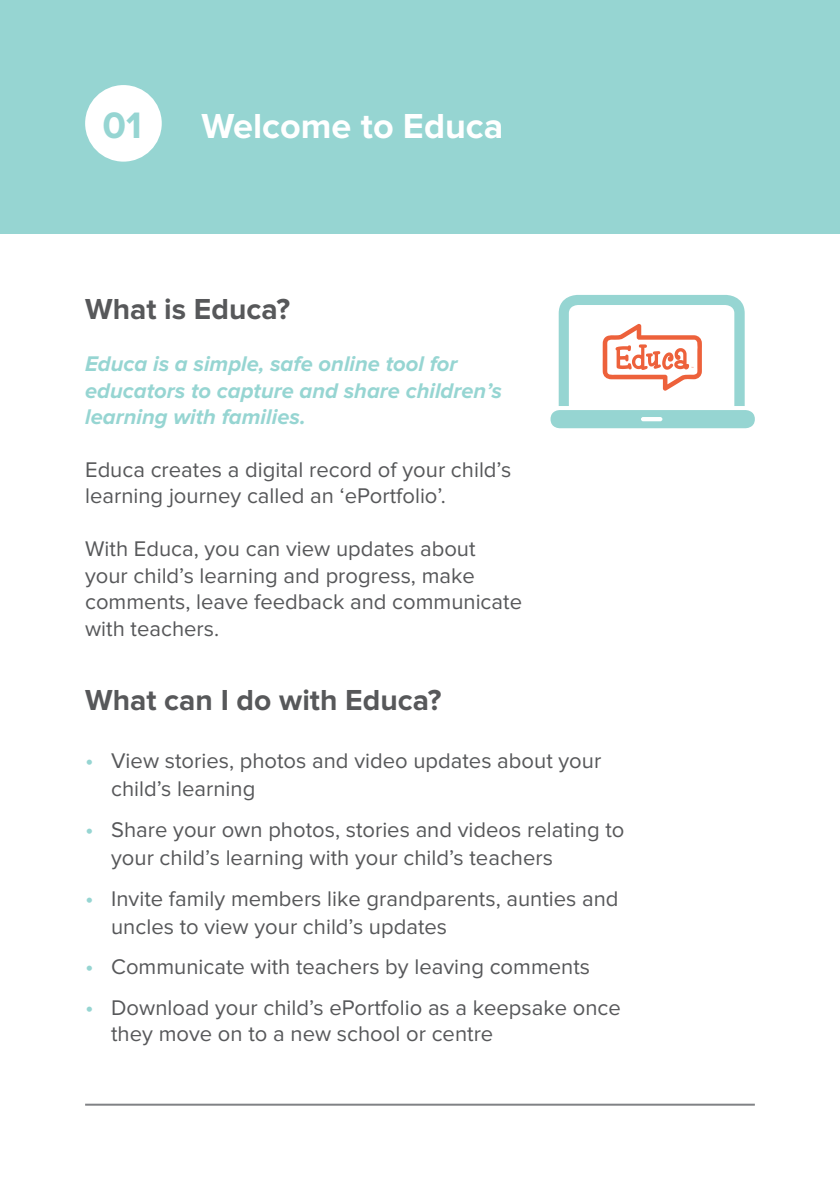
<style>
.page{position:relative;width:840px;height:1191px;background:#fff}
.page>*{position:absolute;margin:0;border:0;box-sizing:border-box;transform-origin:0 0}
.t1{font:700 38.2px "Proxima Nova";color:#96d5d2}
.t2{font:700 36px "Proxima Nova";color:#fff}
.t3{font:700 30px "Proxima Nova";color:#57585a}
.t4{font:22px/26.4px "Proxima Nova";color:#57585a}
.t5{font:italic 700 22px/26.4px "Proxima Nova";color:#96d5d2}
.s1{font-size:24px;color:#96d5d2}
</style>
<div class="page">
<hr style="left:85px;top:1103px;width:669px;height:2px;background:#808285">
<div style="left:0;top:0;width:839px;height:234px;background:#96d5d2"></div>
<div style="left:85px;top:85px;width:77px;height:77px;background:#fff;border-radius:50%"></div>
<svg style="left:550px;top:295px;width:204px;height:133px"></svg>
<p class="t1" style="left:102px;top:108px;width:41px">01</p>
<p class="t2" style="left:201px;top:109px;width:303px">Welcome to Educa</p>
<p class="t3" style="left:85px;top:295px;width:206px">What is Educa?</p>
<p class="t5" style="left:85px;top:352px;width:418px">Educa is a simple, safe online tool for educators to capture and share children’s learning with families.</p>
<p class="t4" style="left:85px;top:457px;width:427px">Educa creates a digital record of your child’s learning journey called an ‘ePortfolio’.</p>
<p class="t4" style="left:85px;top:537px;width:438px">With Educa, you can view updates about your child’s learning and progress, make comments, leave feedback and communicate with teachers.</p>
<p class="t3" style="left:85px;top:686px;width:357px">What can I do with Educa?</p>
<p class="t4" style="left:111px;top:747px;width:491px;line-height:28.8px;text-indent:-26px"><span class="s1">•</span> View stories, photos and video updates about your child’s learning</p>
<p class="t4" style="left:111px;top:815px;width:514px;line-height:28.8px;text-indent:-26px"><span class="s1">•</span> Share your own photos, stories and videos relating to your child’s learning with your child’s teachers</p>
<p class="t4" style="left:111px;top:884px;width:508px;line-height:28.8px;text-indent:-26px"><span class="s1">•</span> Invite family members like grandparents, aunties and uncles to view your child’s updates</p>
<p class="t4" style="left:85px;top:955px;width:506px"><span class="s1">•</span> Communicate with teachers by leaving comments</p>
<p class="t4" style="left:111px;top:995px;width:511px;text-indent:-26px"><span class="s1">•</span> Download your child’s ePortfolio as a keepsake once they move on to a new school or centre</p>
</div>
